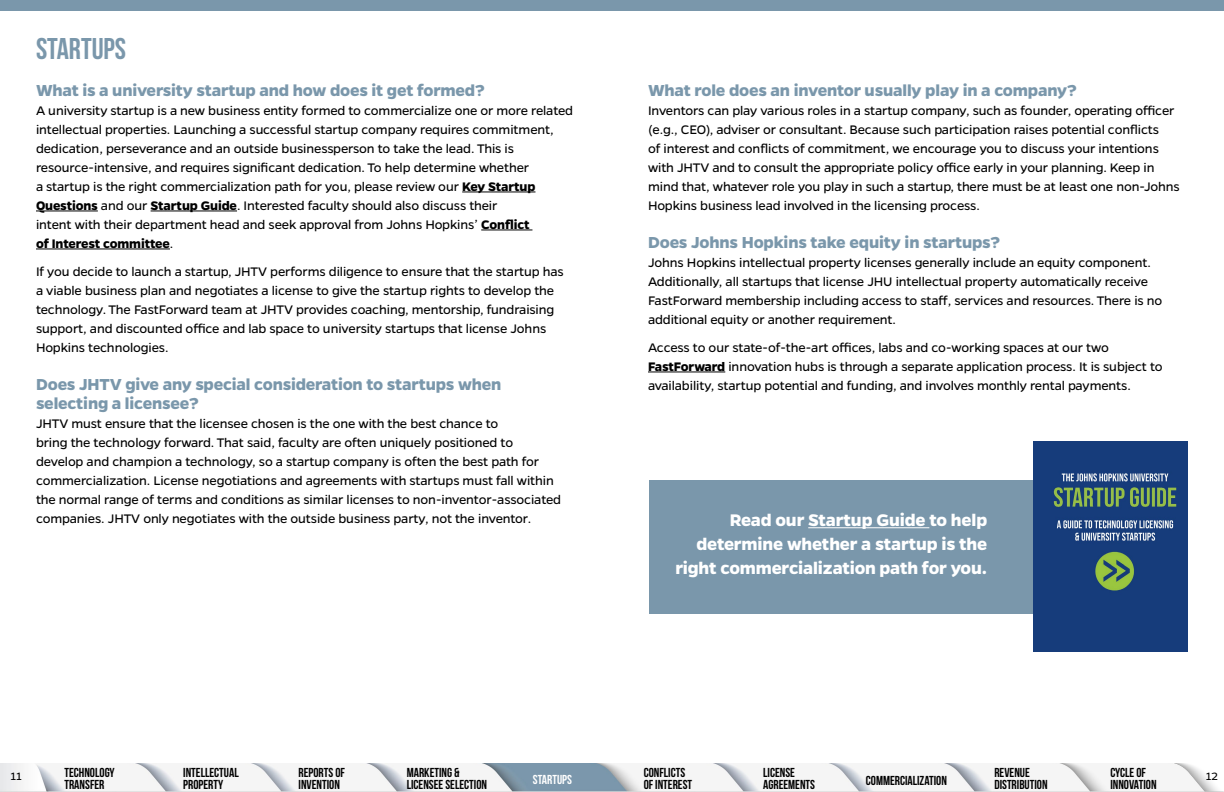
<style>
.page{position:relative;width:1224px;height:792px;background:#fff}
.page>*{position:absolute;margin:0;border:0;box-sizing:border-box;transform-origin:0 0}
.t1{font:30px "Bebas Neue";color:#7a97ab}
.t2{font:700 19px/24px "Gentona";letter-spacing:-.01em;color:#fff;text-align:right}
.t3{font:700 18px/19px "Gentona";letter-spacing:-.01em;color:#7a97ab}
.t4{font:14px/19px "Gentona";letter-spacing:-.01em;color:#000}
.t5{font:13px/12px "Bebas Neue";color:#000}
.t6{font:13px "Bebas Neue";color:#fff}
.t7{font:12px "Gentona";color:#000}
.s1{font-weight:700}
</style>
<div class="page">
<img style="left:0;top:763px;width:1224px;height:29px">
<div style="left:0;top:0;width:1224px;height:10px;background:#7a97ab"></div>
<hr style="left:462px;top:192px;width:73px;height:1px;background:#000">
<hr style="left:36px;top:211px;width:62px;height:1px;background:#000">
<hr style="left:151px;top:211px;width:86px;height:1px;background:#000">
<hr style="left:481px;top:230px;width:51px;height:1px;background:#000">
<hr style="left:36px;top:249px;width:134px;height:1px;background:#000">
<hr style="left:648px;top:372px;width:77px;height:1px;background:#000">
<div style="left:649px;top:480px;width:539px;height:134px;background:#7a97ab"></div>
<img style="left:1034px;top:442px;width:154px;height:210px">
<hr style="left:808px;top:527px;width:121px;height:1px;background:#fff">
<h1 class="t1" style="left:36px;top:32px;width:92px">STARTUPS</h1>
<p class="t3" style="left:36px;top:80px;width:451px">What is a university startup and how does it get formed?</p>
<p class="t4" style="left:36px;top:101px;width:539px">A university startup is a new business entity formed to commercialize one or more related intellectual properties. Launching a successful startup company requires commitment, dedication, perseverance and an outside businessperson to take the lead. This is resource-intensive, and requires significant dedication. To help determine whether<br>a startup is the right commercialization path for you, please review our <span class="s1">Key Startup Questions</span> and our <span class="s1">Startup Guide</span>. Interested faculty should also discuss their<br>intent with their department head and seek approval from Johns Hopkins’ <span class="s1">Conflict<br>of Interest committee</span>.</p>
<p class="t4" style="left:36px;top:262px;width:529px">If you decide to launch a startup, JHTV performs diligence to ensure that the startup has a viable business plan and negotiates a license to give the startup rights to develop the technology. The FastForward team at JHTV provides coaching, mentorship, fundraising support, and discounted office and lab space to university startups that license Johns Hopkins technologies.</p>
<p class="t3" style="left:36px;top:374px;width:467px">Does JHTV give any special consideration to startups when selecting a licensee?</p>
<p class="t4" style="left:36px;top:414px;width:527px">JHTV must ensure that the licensee chosen is the one with the best chance to<br>bring the technology forward. That said, faculty are often uniquely positioned to develop and champion a technology, so a startup company is often the best path for commercialization. License negotiations and agreements with startups must fall within the normal range of terms and conditions as similar licenses to non-inventor-associated companies. JHTV only negotiates with the outside business party, not the inventor.</p>
<p class="t3" style="left:648px;top:80px;width:430px">What role does an inventor usually play in a company?</p>
<p class="t4" style="left:648px;top:101px;width:533px">Inventors can play various roles in a startup company, such as founder, operating officer (e.g., CEO), adviser or consultant. Because such participation raises potential conflicts<br>of interest and conflicts of commitment, we encourage you to discuss your intentions with JHTV and to consult the appropriate policy office early in your planning. Keep in mind that, whatever role you play in such a startup, there must be at least one non-Johns Hopkins business lead involved in the licensing process.</p>
<p class="t3" style="left:648px;top:232px;width:354px">Does Johns Hopkins take equity in startups?</p>
<p class="t4" style="left:648px;top:253px;width:516px">Johns Hopkins intellectual property licenses generally include an equity component.<br>Additionally, all startups that license JHU intellectual property automatically receive FastForward membership including access to staff, services and resources. There is no additional equity or another requirement.</p>
<p class="t4" style="left:648px;top:338px;width:516px">Access to our state-of-the-art offices, labs and co-working spaces at our two<br><span class="s1">FastForward</span> innovation hubs is through a separate application process. It is subject to availability, startup potential and funding, and involves monthly rental payments.</p>
<h2 class="t2" style="left:675px;top:508px;width:313px">Read our Startup Guide to help determine whether a startup is the right commercialization path for you.</h2>
<p class="t5" style="left:64px;top:766px;width:52px">TECHNOLOGY<br>TRANSFER</p>
<p class="t5" style="left:299px;top:766px;width:48px">REPORTS OF<br>INVENTION</p>
<p class="t5" style="left:407px;top:766px;width:82px">MARKETING &amp;<br>LICENSEE SELECTION</p>
<p class="t6" style="left:533px;top:772px;width:41px">STARTUPS</p>
<p class="t5" style="left:644px;top:766px;width:50px">CONFLICTS<br>OF INTEREST</p>
<p class="t5" style="left:763px;top:766px;width:54px">LICENSE<br>AGREEMENTS</p>
<p class="t5" style="left:994px;top:766px;width:55px">REVENUE<br>DISTRIBUTION</p>
<p class="t5" style="left:1110px;top:766px;width:48px">CYCLE OF<br>INNOVATION</p>
<p class="t5" style="left:183px;top:766px;width:57px">INTELLECTUAL<br>PROPERTY</p>
<p class="t5" style="left:866px;top:775px;width:83px">COMMERCIALIZATION</p>
<p class="t7" style="left:10px;top:770px;width:13px">11</p>
<p class="t7" style="left:1206px;top:770px;width:14px">12</p>
</div>
